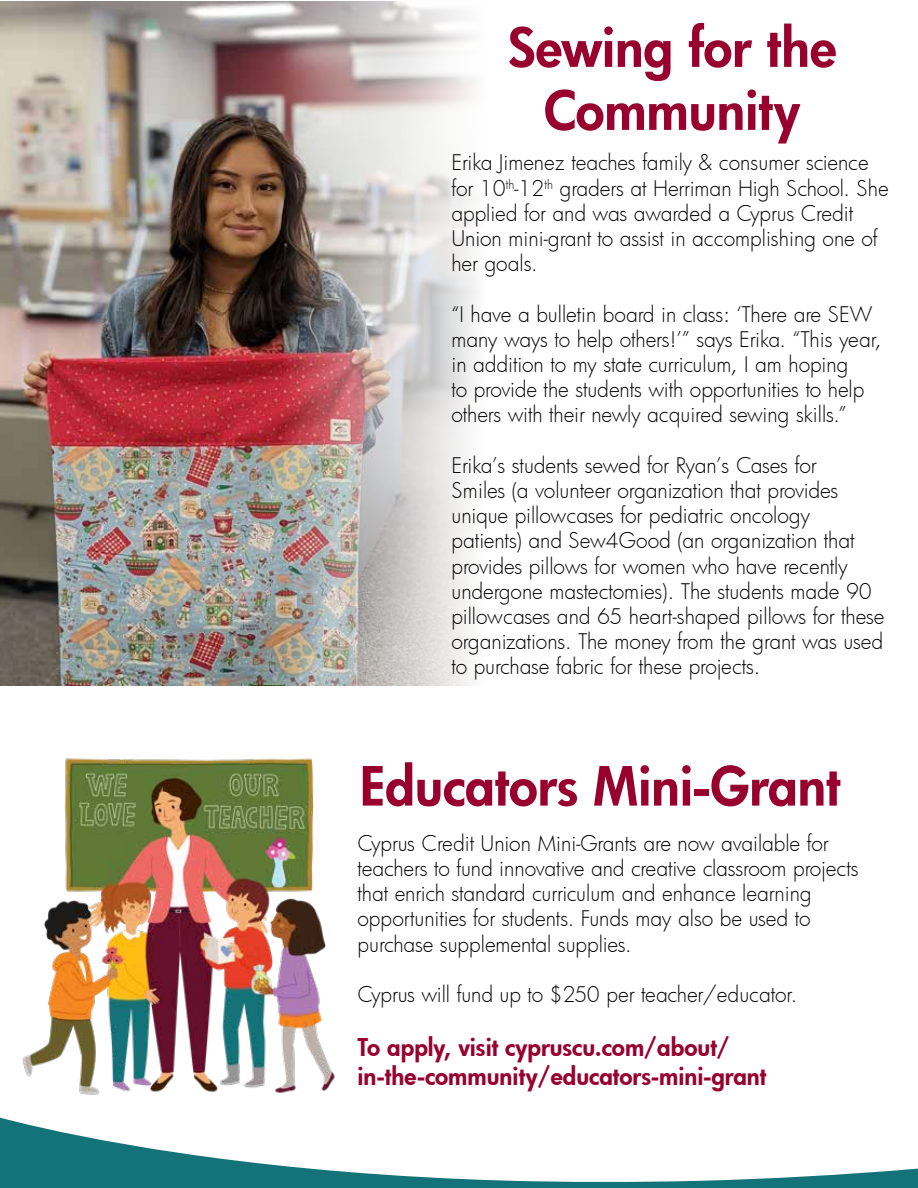
<style>
.page{position:relative;width:918px;height:1188px;background:#fff}
.page>*{position:absolute;margin:0;border:0;box-sizing:border-box;transform-origin:0 0}
.t1{font:800 52.5px/63px "Futura";color:#98002e;text-align:center}
.t2{font:800 24px/28.8px "Futura";color:#98002e}
.t3{font:300 21px/25.2px "Futura";letter-spacing:-.005em;color:#000}
</style>
<div class="page">
<img style="left:0;top:1px;width:284px;height:685px">
<img style="left:284px;top:1px;width:193px;height:685px">
<svg style="left:0;top:1117px;width:918px;height:71px"></svg>
<img style="left:22px;top:758px;width:313px;height:337px">
<hr style="left:37px;top:1182px;width:850px;height:1px;background:#147378">
<h1 class="t1" style="left:508px;top:15px;width:330px">Sewing for the<br>Community</h1>
<p class="t3" style="left:451px;top:150px;width:439px">Erika Jimenez teaches family &amp; consumer science for 10<sup>th</sup>-12<sup>th</sup> graders at Herriman High School. She applied for and was awarded a Cyprus Credit Union mini-grant to assist in accomplishing one of her goals.</p>
<p class="t3" style="left:451px;top:301px;width:432px">“I have a bulletin board in class: ‘There are SEW many ways to help others!’” says Erika. “This year, in addition to my state curriculum, I am hoping<br>to provide the students with opportunities to help others with their newly acquired sewing skills.”</p>
<p class="t3" style="left:451px;top:452px;width:435px">Erika’s students sewed for Ryan’s Cases for<br>Smiles (a volunteer organization that provides unique pillowcases for pediatric oncology patients) and Sew4Good (an organization that provides pillows for women who have recently undergone mastectomies). The students made 90 pillowcases and 65 heart-shaped pillows for these organizations. The money from the grant was used to purchase fabric for these projects.</p>
<h1 class="t1" style="left:360px;top:754px;width:482px">Educators Mini-Grant</h1>
<p class="t3" style="left:357px;top:830px;width:503px">Cyprus Credit Union Mini-Grants are now available for teachers to fund innovative and creative classroom projects that enrich standard curriculum and enhance learning opportunities for students. Funds may also be used to purchase supplemental supplies.</p>
<p class="t3" style="left:357px;top:981px;width:441px">Cyprus will fund up to $250 per teacher/educator.</p>
<p class="t2" style="left:357px;top:1032px;width:411px">To apply, visit cypruscu.com/about/ in-the-community/educators-mini-grant</p>
</div>
